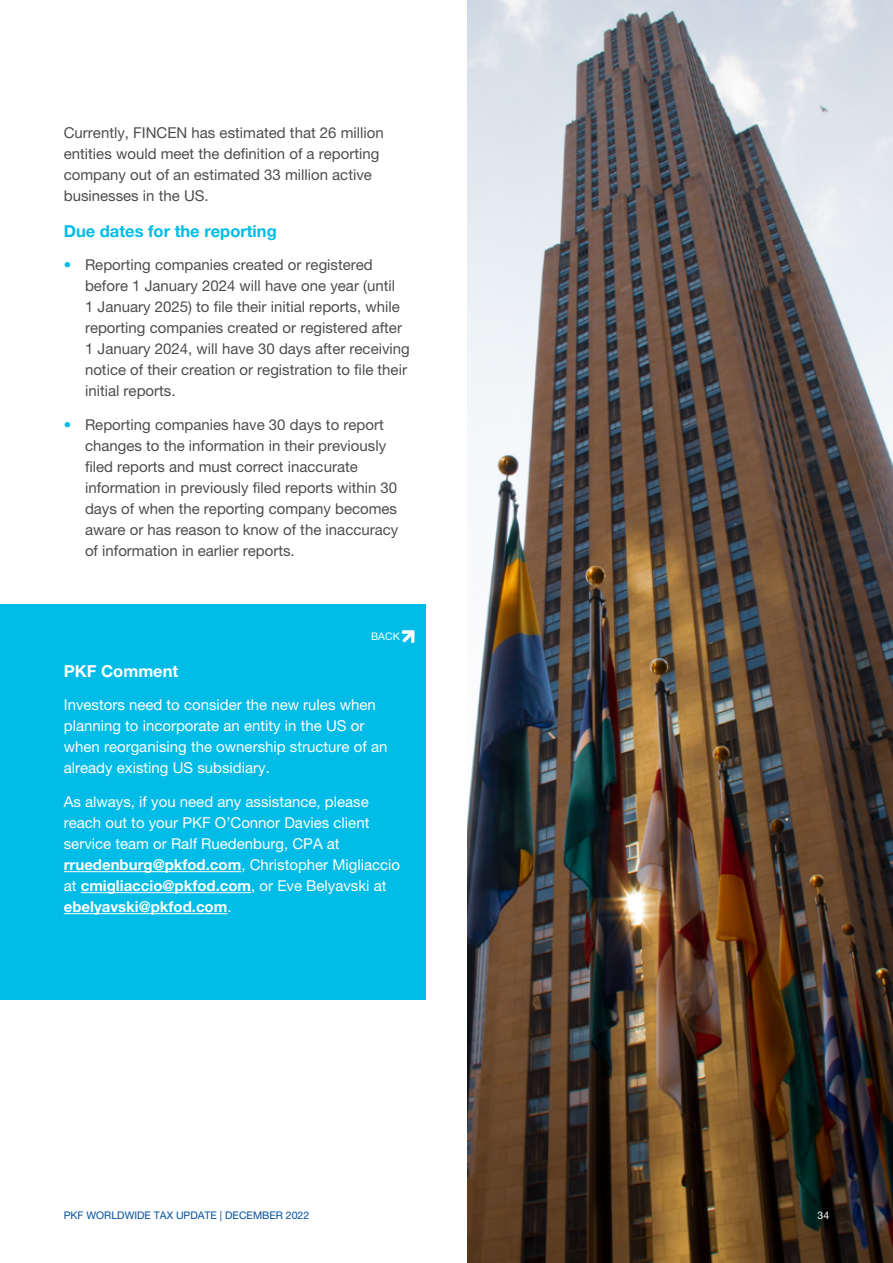
<style>
.page{position:relative;width:893px;height:1263px;background:#fff}
.page>*{position:absolute;margin:0;border:0;box-sizing:border-box;transform-origin:0 0}
.t1{font:700 16.5px "Helvetica Neue LT Pro";color:#00bce7}
.t2{font:700 16.5px "Helvetica Neue LT Pro";color:#fff}
.t3{font:15px/21px "Helvetica Neue LT Pro";color:#4d4d4f}
.t4{font:15px/21px "Helvetica Neue LT Pro";color:#fff}
.t5{font:10.5px "Helvetica Neue LT Pro";color:#004f9d}
.t6{font:10.5px "Helvetica Neue LT Pro";color:#fff}
.s1{color:#00bce7}
.s2{font-weight:700}
</style>
<div class="page">
<div style="left:0;top:604px;width:425px;height:395px;background:#00bce7"></div>
<hr style="left:64px;top:871px;width:177px;height:1px;background:#fff">
<hr style="left:81px;top:892px;width:170px;height:1px;background:#fff">
<hr style="left:64px;top:913px;width:163px;height:1px;background:#fff">
<svg style="left:402px;top:630px;width:12px;height:13px"></svg>
<img style="left:468px;top:0;width:425px;height:1263px">
<p class="t3" style="left:64px;top:122px;width:322px">Currently, FINCEN has estimated that 26 million entities would meet the definition of a reporting company out of an estimated 33 million active businesses in the US.</p>
<p class="t1" style="left:64px;top:220px;width:214px">Due dates for the reporting</p>
<p class="t3" style="left:85px;top:254px;width:326px;text-indent:-21px"><span class="s1">•</span> Reporting companies created or registered before 1 January 2024 will have one year (until<br>1 January 2025) to file their initial reports, while reporting companies created or registered after 1 January 2024, will have 30 days after receiving notice of their creation or registration to file their initial reports.</p>
<p class="t3" style="left:85px;top:414px;width:315px;text-indent:-21px"><span class="s1">•</span> Reporting companies have 30 days to report changes to the information in their previously filed reports and must correct inaccurate information in previously filed reports within 30 days of when the reporting company becomes aware or has reason to know of the inaccuracy of information in earlier reports.</p>
<p class="t6" style="left:371px;top:629px;width:30px">BACK</p>
<p class="t2" style="left:64px;top:660px;width:116px">PKF Comment</p>
<p class="t4" style="left:64px;top:694px;width:325px">Investors need to consider the new rules when planning to incorporate an entity in the US or when reorganising the ownership structure of an already existing US subsidiary.</p>
<p class="t4" style="left:64px;top:791px;width:338px">As always, if you need any assistance, please reach out to your PKF O’Connor Davies client service team or Ralf Ruedenburg, CPA at <span class="s2">rruedenburg@pkfod.com</span>, Christopher Migliaccio at <span class="s2">cmigliaccio@pkfod.com</span>, or Eve Belyavski at <span class="s2">ebelyavski@pkfod.com</span>.</p>
<p class="t5" style="left:64px;top:1209px;width:247px">PKF WORLDWIDE TAX UPDATE | DECEMBER 2022</p>
<p class="t6" style="left:817px;top:1209px;width:13px">34</p>
</div>
